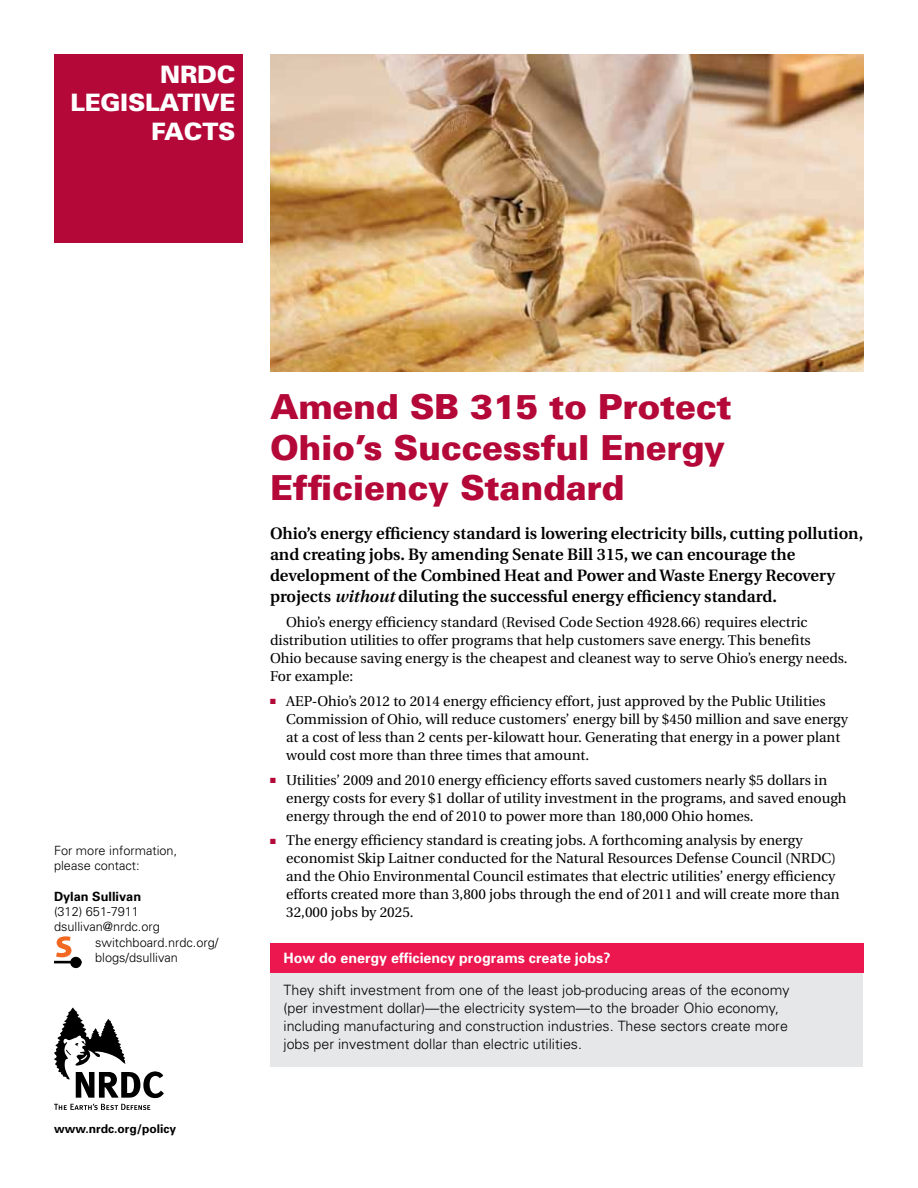
<style>
.page{position:relative;width:918px;height:1188px;background:#fff}
.page>*{position:absolute;margin:0;border:0;box-sizing:border-box;transform-origin:0 0}
.t1{font:900 34.5px/40.5px "Univers";letter-spacing:-.01em;color:#b30838}
.t2{font:900 24px/28.8px "Univers";letter-spacing:-.01em;color:#fff;text-align:right}
.t3{font:600 16.5px/21px "Utopia";color:#000}
.t4{font:14.25px/18px "Utopia";color:#000}
.t5{font:300 14.25px/18px "Univers";color:#000}
.t6{font:700 14.25px "Univers";color:#fff}
.t7{font:300 12.75px/15.3px "Univers";color:#000}
.t8{font:700 12.75px "Univers";color:#000}
.t9{font:700 12px "Univers";color:#000}
.s1{font-style:italic}
.s2{color:#b30838}
</style>
<div class="page">
<div style="left:271px;top:953px;width:592px;height:113px;background:#e6e7e8"></div>
<div style="left:54px;top:54px;width:189px;height:189px;background:#b30838"></div>
<svg style="left:54px;top:1007px;width:110px;height:91px"></svg>
<svg style="left:54px;top:1104px;width:96px;height:6px"></svg>
<div style="left:270px;top:943px;width:594px;height:30px;background:#ed174f"></div>
<hr style="left:54px;top:961px;width:28px;height:2px;background:#000">
<div style="left:71px;top:958px;width:9px;height:9px;background:#000;border-radius:50%"></div>
<div style="left:70px;top:957px;width:12px;height:11px;border:2px solid #000;border-radius:50%"></div>
<svg style="left:56px;top:936px;width:15px;height:21px"></svg>
<img style="left:270px;top:54px;width:594px;height:318px">
<h2 class="t2" style="left:70px;top:59px;width:167px">NRDC<br>Legislative<br>Facts</h2>
<p class="t7" style="left:54px;top:842px;width:125px">For more information, please contact:</p>
<p class="t8" style="left:54px;top:888px;width:89px">Dylan Sullivan</p>
<p class="t7" style="left:54px;top:903px;width:87px">(312) 651-7911</p>
<p class="t7" style="left:54px;top:919px;width:107px">dsullivan@nrdc.org</p>
<p class="t7" style="left:95px;top:934px;width:125px">switchboard.nrdc.org/</p>
<p class="t7" style="left:95px;top:949px;width:84px">blogs/dsullivan</p>
<p class="t9" style="left:54px;top:1121px;width:124px">www.nrdc.org/policy</p>
<h1 class="t1" style="left:270px;top:386px;width:463px">Amend SB 315 to Protect<br>Ohio’s Successful Energy<br>Efficiency Standard</h1>
<p class="t3" style="left:270px;top:524px;width:595px">Ohio’s energy efficiency standard is lowering electricity bills, cutting pollution, and creating jobs. By amending Senate Bill 315, we can encourage the development of the Combined Heat and Power and Waste Energy Recovery projects <span class="s1">without</span> diluting the successful energy efficiency standard.</p>
<p class="t4" style="left:270px;top:614px;width:579px;text-indent:16px">Ohio’s energy efficiency standard (Revised Code Section 4928.66) requires electric distribution utilities to offer programs that help customers save energy. This benefits<br>Ohio because saving energy is the cheapest and cleanest way to serve Ohio’s energy needs.<br>For example:</p>
<p class="t4" style="left:286px;top:692px;width:563px;text-indent:-16px"><span class="s2">■</span> AEP-Ohio’s 2012 to 2014 energy efficiency effort, just approved by the Public Utilities Commission of Ohio, will reduce customers’ energy bill by $450 million and save energy at a cost of less than 2 cents per-kilowatt hour. Generating that energy in a power plant would cost more than three times that amount.</p>
<p class="t4" style="left:286px;top:771px;width:562px;text-indent:-16px"><span class="s2">■</span> Utilities’ 2009 and 2010 energy efficiency efforts saved customers nearly $5 dollars in energy costs for every $1 dollar of utility investment in the programs, and saved enough energy through the end of 2010 to power more than 180,000 Ohio homes.</p>
<p class="t4" style="left:286px;top:832px;width:555px;text-indent:-16px"><span class="s2">■</span> The energy efficiency standard is creating jobs. A forthcoming analysis by energy economist Skip Laitner conducted for the Natural Resources Defense Council (NRDC) and the Ohio Environmental Council estimates that electric utilities’ energy efficiency efforts created more than 3,800 jobs through the end of 2011 and will create more than 32,000 jobs by 2025.</p>
<p class="t6" style="left:284px;top:949px;width:329px">How do energy efficiency programs create jobs?</p>
<p class="t5" style="left:284px;top:980px;width:508px">They shift investment from one of the least job-producing areas of the economy (per investment dollar)—the electricity system—to the broader Ohio economy, including manufacturing and construction industries. These sectors create more jobs per investment dollar than electric utilities.</p>
</div>
